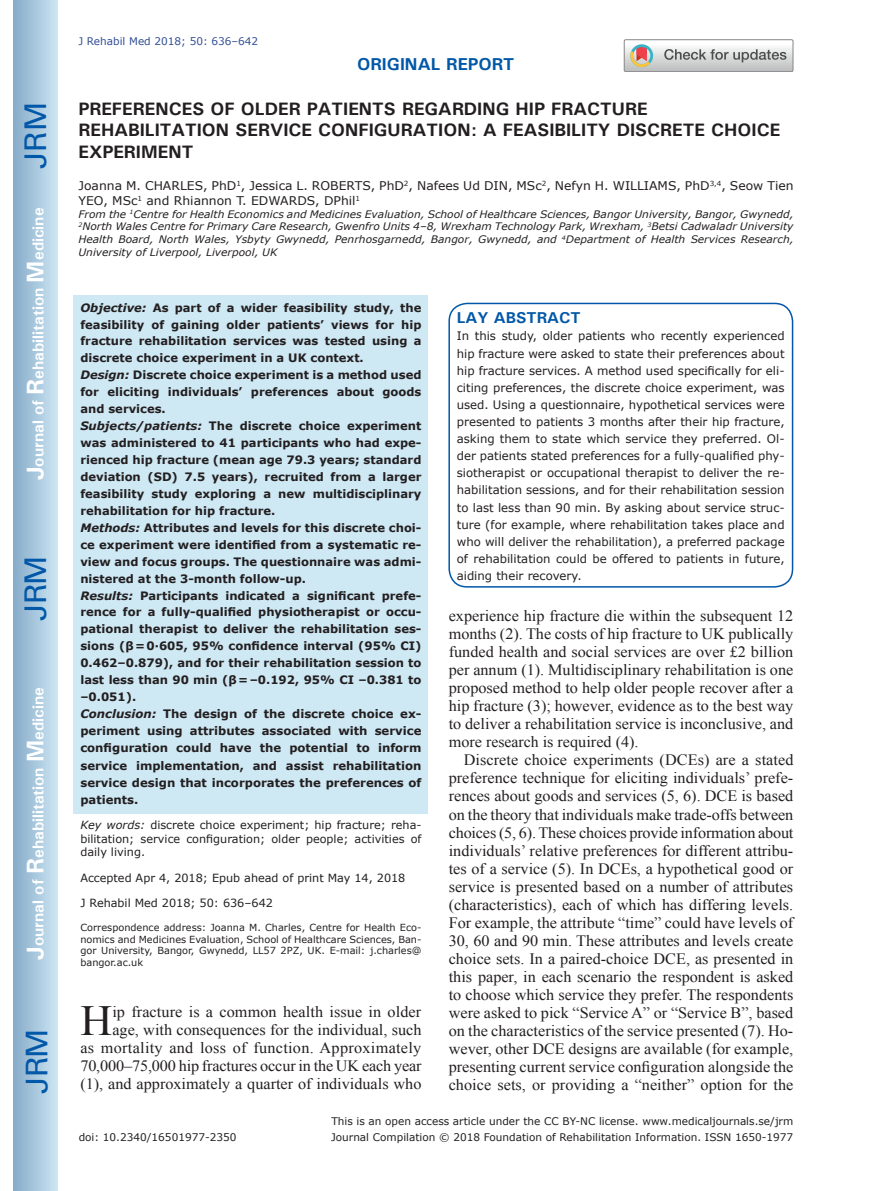
<style>
.page{position:relative;width:872px;height:1191px;background:#fff}
.page>*{position:absolute;margin:0;border:0;box-sizing:border-box;transform-origin:0 0}
.t1{font:42.9px "Times New Roman";color:#231f20}
.t2{font:30px "Univers";letter-spacing:-.03em;color:#0157a8}
.t3{font:700 18px/21.6px "Univers";color:#231f20}
.t4{font:700 17.25px "Univers";color:#0157a8}
.t5{font:15.75px/18px "Times New Roman";color:#231f20;text-align:justify}
.t6{font:700 15.75px "Univers";color:#fff}
.t7{font:700 15.75px "Univers";color:#0157a8}
.t8{font:12px/14.4px "Verdana";color:#231f20}
.t9{font:11.7px/17.1px "Verdana";color:#231f20;text-align:justify}
.t10{font:700 11.7px/17.1px "Verdana";color:#231f20;text-align:justify}
.t11{font:700 11.55px/17px "Verdana";color:#231f20}
.t12{font:11.25px/13.5px "Verdana";color:#231f20;text-align:justify}
.t13{font:10.5px "Verdana";color:#231f20}
.t14{font:10.5px "Verdana";color:#324f95}
.t15{font:italic 10.35px/12.8px "Verdana";color:#231f20;text-align:justify}
.t16{font:9.75px/11.7px "Verdana";color:#231f20;text-align:justify}
.s1{font-size:24px}
.s2{font-style:italic}
</style>
<div class="page">
<div style="left:14px;top:0;width:43px;height:1191px;background:linear-gradient(to right,#88acca,#cbe5f2)"></div>
<div style="left:624px;top:39px;width:169px;height:33px;border:1px solid #888688;border-radius:2px"></div>
<svg style="left:624px;top:40px;width:169px;height:32px"></svg>
<div style="left:74px;top:295px;width:354px;height:519px;background:#cee8f4"></div>
<div style="left:448px;top:303px;width:345px;height:284px;border:2px solid #0157a8;border-radius:18px"></div>
<h2 class="t2" style="left:18px;top:169px;width:68px;rotate:-90deg">JRM</h2>
<p class="t6" style="left:28px;top:480px;width:274px;rotate:-90deg"><span class="s1">J</span>ournal of <span class="s1">R</span>ehabilitation <span class="s1">M</span>edicine</p>
<h2 class="t2" style="left:18px;top:620px;width:67px;rotate:-90deg">JRM</h2>
<p class="t6" style="left:28px;top:959px;width:274px;rotate:-90deg"><span class="s1">J</span>ournal of <span class="s1">R</span>ehabilitation <span class="s1">M</span>edicine</p>
<h2 class="t2" style="left:19px;top:1093px;width:67px;rotate:-90deg">JRM</h2>
<p class="t14" style="left:78px;top:34px;width:181px">J Rehabil Med 2018; 50: 636–642</p>
<p class="t4" style="left:357px;top:53px;width:159px">ORIGINAL REPORT</p>
<p class="t3" style="left:78px;top:97px;width:703px">PREFERENCES OF OLDER PATIENTS REGARDING HIP FRACTURE<br>REHABILITATION SERVICE CONFIGURATION: A FEASIBILITY DISCRETE CHOICE<br>EXPERIMENT</p>
<p class="t8" style="left:78px;top:179px;width:716px">Joanna M. CHARLES, PhD<sup>1</sup>, Jessica L. ROBERTS, PhD<sup>2</sup>, Nafees Ud DIN, MSc<sup>2</sup>, Nefyn H. WILLIAMS, PhD<sup>3,4</sup>, Seow Tien<br>YEO, MSc<sup>1</sup> and Rhiannon T. EDWARDS, DPhil<sup>1</sup></p>
<p class="t15" style="left:78px;top:207px;width:716px">From the <sup>1</sup>Centre for Health Economics and Medicines Evaluation, School of Healthcare Sciences, Bangor University, Bangor, Gwynedd, <sup>2</sup>North Wales Centre for Primary Care Research, Gwenfro Units 4–8, Wrexham Technology Park, Wrexham, <sup>3</sup>Betsi Cadwaladr University Health Board, North Wales, Ysbyty Gwynedd, Penrhosgarnedd, Bangor, Gwynedd, and <sup>4</sup>Department of Health Services Research, University of Liverpool, Liverpool, UK</p>
<p class="t11" style="left:80px;top:299px;width:343px"><span class="s2">Objective:</span> As part of a wider feasibility study, the feasibility of gaining older patients’ views for hip fracture rehabilitation services was tested using a discrete choice experiment in a UK context.<br><span class="s2">Design:</span> Discrete choice experiment is a method used for eliciting individuals’ preferences about goods and services.<br><span class="s2">Subjects/patients:</span> The discrete choice experiment was administered to 41 participants who had expe&shy;rienced hip fracture (mean age 79.3 years; standard deviation (SD) 7.5 years), recruited from a larger feasibility study exploring a new multidisciplinary rehabilitation for hip fracture.<br><span class="s2">Methods:</span> Attributes and levels for this discrete choi&shy;ce experiment were identified from a systematic re&shy;view and focus groups. The questionnaire was admi&shy;nistered at the 3-month follow-up.<br><span class="s2">Results:</span> Participants indicated a significant prefe&shy;rence for a fully-qualified physiotherapist or occu&shy;pational therapist to deliver the rehabilitation ses&shy;sions (β=0·605, 95% confidence interval (95% CI)<br>0.462–0.879), and for their rehabilitation session to last less than 90 min (β=–0.192, 95% CI –0.381 to –0.051).</p>
<p class="t10" style="left:80px;top:705px;width:342px"><span class="s2">Conclusion:</span> The design of the discrete choice ex&shy;periment using attributes associated with service configuration could have the potential to inform service implementation, and assist rehabilitation service design that incorporates the preferences of patients.</p>
<p class="t12" style="left:80px;top:818px;width:343px"><span class="s2">Key words:</span> discrete choice experiment; hip fracture; reha&shy;bilitation; service configuration; older people; activities of daily living.</p>
<p class="t12" style="left:80px;top:871px;width:326px">Accepted Apr 4, 2018; Epub ahead of print May 14, 2018</p>
<p class="t12" style="left:80px;top:896px;width:194px">J Rehabil Med 2018; 50: 636–642</p>
<p class="t16" style="left:80px;top:921px;width:343px">Correspondence address: Joanna M. Charles, Centre for Health Eco&shy;nomics and Medicines Evaluation, School of Healthcare Sciences, Ban&shy;gor University, Bangor, Gwynedd, LL57 2PZ, UK. E-mail: j.charles@ bangor.ac.uk</p>
<h1 class="t1" style="left:80px;top:992px;width:33px">H</h1>
<p class="t5" style="left:80px;top:1002px;width:343px;text-align:right">ip fracture is a common health issue in older<br>age, with consequences for the individual, such<br>as mortality and loss of function. Approximately 70,000–75,000 hip fractures occur in the UK each year (1), and approximately a quarter of individuals who</p>
<p class="t7" style="left:457px;top:308px;width:125px">LAY ABSTRACT</p>
<p class="t9" style="left:457px;top:327px;width:329px">In this study, older patients who recently experienced hip fracture were asked to state their preferences about hip fracture services. A method used specifically for eli&shy;citing preferences, the discrete choice experiment, was used. Using a questionnaire, hypothetical services were presented to patients 3 months after their hip fracture, asking them to state which service they preferred. Ol&shy;der patients stated preferences for a fully-qualified phy&shy;siotherapist or occupational therapist to deliver the re&shy;habilitation sessions, and for their rehabilitation session to last less than 90 min. By asking about service struc&shy;ture (for example, where rehabilitation takes place and who will deliver the rehabilitation), a preferred package of rehabilitation could be offered to patients in future, aiding their recovery.</p>
<p class="t5" style="left:449px;top:607px;width:346px">experience hip fracture die within the subsequent 12 months (2). The costs of hip fracture to UK publically funded health and social services are over £2 billion per annum (1). Multidisciplinary rehabilitation is one proposed method to help older people recover after a hip fracture (3); however, evidence as to the best way to deliver a rehabilitation service is inconclusive, and more research is required (4).</p>
<p class="t5" style="left:449px;top:751px;width:346px;text-indent:15px">Discrete choice experiments (DCEs) are a stated preference technique for eliciting individuals’ prefe&shy;rences about goods and services (5, 6). DCE is based on the theory that individuals make trade-offs between choices (5, 6). These choices provide information about individuals’ relative preferences for different attribu&shy;tes of a service (5). In DCEs, a hypothetical good or service is presented based on a number of attributes (characteristics), each of which has differing levels.<br>For example, the attribute “time” could have levels of 30, 60 and 90 min. These attributes and levels create choice sets. In a paired-choice DCE, as presented in this paper, in each scenario the respondent is asked to choose which service they prefer. The respondents were asked to pick “Service A” or “Service B”, based on the characteristics of the service presented (7). Ho&shy;wever, other DCE designs are available (for example, presenting current service configuration alongside the choice sets, or providing a “neither” option for the</p>
<p class="t13" style="left:79px;top:1130px;width:159px">doi: 10.2340/16501977-2350</p>
<p class="t13" style="left:331px;top:1114px;width:463px">This is an open access article under the CC BY-NC license. www.medicaljournals.se/jrm</p>
<p class="t13" style="left:331px;top:1130px;width:464px">Journal Compilation © 2018 Foundation of Rehabilitation Information. ISSN 1650-1977</p>
</div>
